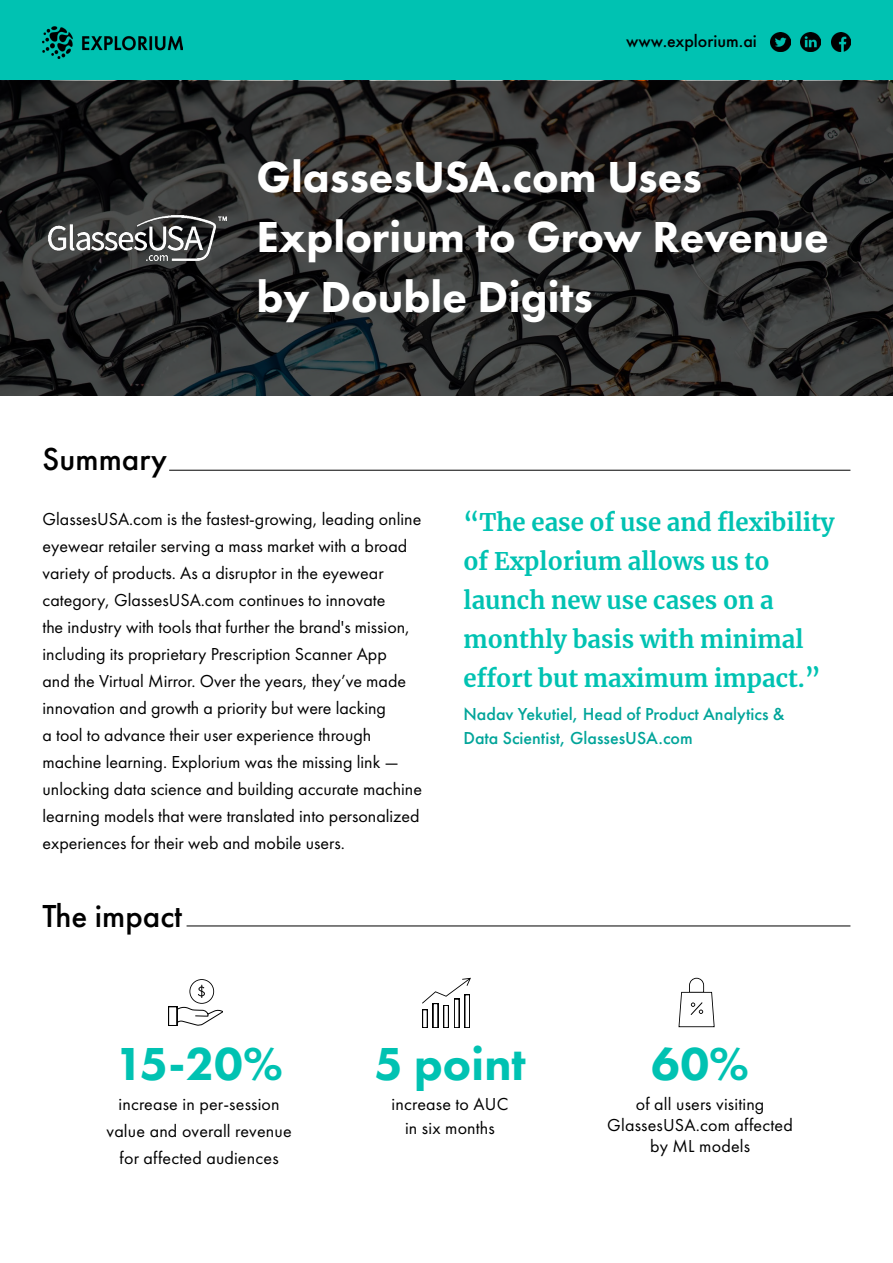
<style>
.page{position:relative;width:893px;height:1263px;background:#fff}
.page>*{position:absolute;margin:0;border:0;box-sizing:border-box;transform-origin:0 0}
.t1{font:800 48px "Futura PT";color:#00c2b2}
.t2{font:800 45px/60px "Futura PT";color:#fff}
.t3{font:500 33px "Futura PT";color:#000}
.t4{font:700 24px/39px "Merriweather";color:#00c2b2}
.t5{font:18px/27px "Futura PT";color:#000;text-align:center}
.t6{font:500 18px/24px "Futura PT";color:#00a499}
.t7{font:500 18px "Futura PT";color:#000}
</style>
<div class="page">
<div style="left:0;top:0;width:893px;height:81px;background:#00c2b2"></div>
<img style="left:831px;top:32px;width:19px;height:20px">
<img style="left:801px;top:32px;width:19px;height:20px">
<img style="left:771px;top:32px;width:19px;height:20px">
<img style="left:43px;top:27px;width:139px;height:31px">
<svg style="left:0;top:81px;width:893px;height:314px;background:#2d2e2d"></svg>
<div style="left:422px;top:1009px;width:6px;height:19px;border:2px solid #000"></div>
<div style="left:443px;top:1005px;width:6px;height:23px;border:2px solid #000"></div>
<div style="left:454px;top:999px;width:5px;height:29px;border:2px solid #000"></div>
<div style="left:465px;top:994px;width:5px;height:34px;border:2px solid #000"></div>
<svg style="left:422px;top:978px;width:49px;height:25px"></svg>
<svg style="left:678px;top:978px;width:37px;height:49px"></svg>
<svg style="left:177px;top:1006px;width:46px;height:20px"></svg>
<div style="left:168px;top:1006px;width:9px;height:20px;border:2px solid #000"></div>
<div style="left:189px;top:979px;width:25px;height:25px;border:2px solid #000;border-radius:50%"></div>
<svg style="left:198px;top:985px;width:7px;height:12px"></svg>
<img style="left:49px;top:216px;width:178px;height:45px">
<hr style="left:169px;top:470px;width:681px;height:1px;background:#000">
<hr style="left:187px;top:926px;width:663px;height:1px;background:#000">
<p class="t7" style="left:626px;top:30px;width:132px">www.explorium.ai</p>
<h2 class="t2" style="left:256px;top:146px;width:574px">GlassesUSA.com Uses<br>Explorium to Grow Revenue by Double Digits</h2>
<h3 class="t3" style="left:43px;top:440px;width:126px">Summary</h3>
<p class="t5" style="left:43px;top:505px;width:381px;text-align:left">GlassesUSA.com is the fastest-growing, leading online eyewear retailer serving a mass market with a broad variety of products. As a disruptor in the eyewear category, GlassesUSA.com continues to innovate<br>the industry with tools that further the brand's mission, including its proprietary Prescription Scanner App<br>and the Virtual Mirror. Over the years, they’ve made innovation and growth a priority but were lacking<br>a tool to advance their user experience through machine learning. Explorium was the missing link — unlocking data science and building accurate machine learning models that were translated into personalized experiences for their web and mobile users.</p>
<h3 class="t4" style="left:463px;top:502px;width:373px">“The ease of use and flexibility of Explorium allows us to launch new use cases on a monthly basis with minimal effort but maximum impact.”</h3>
<p class="t6" style="left:463px;top:702px;width:322px">Nadav Yekutiel, Head of Product Analytics &amp;<br>Data Scientist, GlassesUSA.com</p>
<h3 class="t3" style="left:43px;top:896px;width:141px">The impact</h3>
<h1 class="t1" style="left:115px;top:1034px;width:169px">15-20%</h1>
<p class="t5" style="left:107px;top:1091px;width:187px">increase in per-session value and overall revenue for affected audiences</p>
<h1 class="t1" style="left:374px;top:1034px;width:153px">5 point</h1>
<p class="t5" style="left:392px;top:1092px;width:118px;line-height:24px">increase to AUC in six months</p>
<h1 class="t1" style="left:651px;top:1034px;width:99px">60%</h1>
<p class="t5" style="left:607px;top:1094px;width:187px;line-height:21px">of all users visiting<br>GlassesUSA.com affected by ML models</p>
</div>
